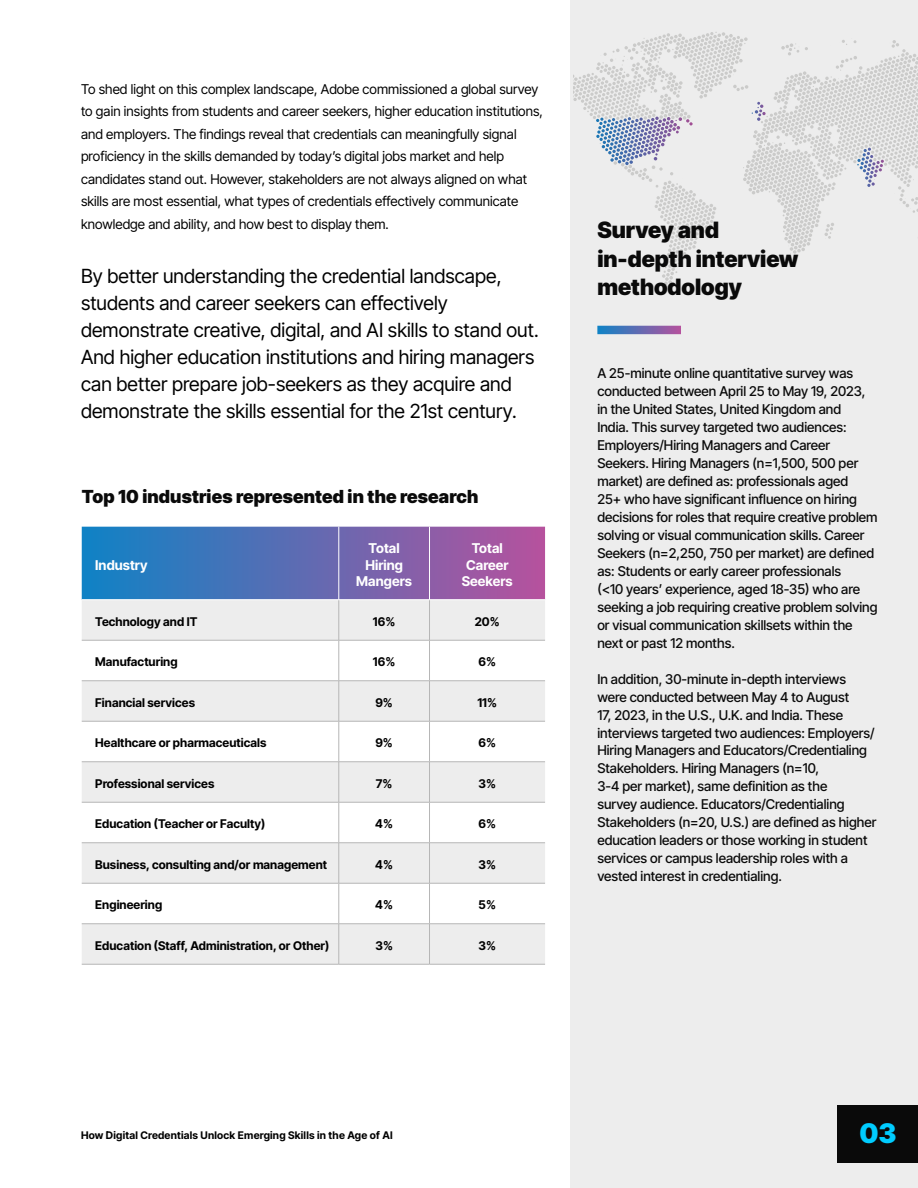
<style>
.page{position:relative;width:918px;height:1188px;background:#fff}
.page>*{position:absolute;margin:0;border:0;box-sizing:border-box;transform-origin:0 0}
.t1{font:900 27px "Inter Tight";color:#0cf}
.t2{font:900 22.5px/28.5px "Inter Tight";color:#0a0a0a}
.t3{font:19.5px/27px "Inter Tight";letter-spacing:.005em;color:#000}
.t4{font:900 18px "Inter Tight";letter-spacing:.01em;color:#0a0a0a}
.t5{font:500 13.5px/18px "Inter Tight";color:#0a0a0a}
.t6{font:13.5px/22.5px "Inter Tight";letter-spacing:.005em;color:#000}
.t7{font:700 13.5px/16.5px "Inter Tight";letter-spacing:.005em;color:#fff;text-align:center}
.t8{font:700 12px "Inter Tight";letter-spacing:.005em;color:#000}
.t9{font:700 10.5px "Inter Tight";letter-spacing:.02em;color:#000}
</style>
<div class="page">
<div style="left:570px;top:0;width:348px;height:1188px;background:#ededed"></div>
<svg style="left:573px;top:32px;width:345px;height:256px"></svg>
<svg style="left:597px;top:326px;width:84px;height:8px"></svg>
<div style="left:838px;top:1105px;width:80px;height:58px;background:#0a0a0a"></div>
<svg style="left:82px;top:527px;width:463px;height:72px;background:#626ab1"></svg>
<div style="left:82px;top:600px;width:463px;height:364px;background:#ededed"></div>
<svg style="left:82px;top:641px;width:463px;height:282px"></svg>
<hr style="left:339px;top:600px;width:1px;height:40px;background:#b6b6b6">
<hr style="left:429px;top:600px;width:1px;height:40px;background:#b6b6b6">
<hr style="left:82px;top:640px;width:257px;height:1px;background:#b6b6b6">
<hr style="left:339px;top:640px;width:91px;height:1px;background:#b6b6b6">
<hr style="left:339px;top:640px;width:1px;height:41px;background:#b6b6b6">
<hr style="left:430px;top:640px;width:115px;height:1px;background:#b6b6b6">
<hr style="left:429px;top:640px;width:1px;height:41px;background:#b6b6b6">
<hr style="left:82px;top:680px;width:257px;height:1px;background:#b6b6b6">
<hr style="left:339px;top:680px;width:91px;height:1px;background:#b6b6b6">
<hr style="left:339px;top:681px;width:1px;height:40px;background:#b6b6b6">
<hr style="left:430px;top:680px;width:115px;height:1px;background:#b6b6b6">
<hr style="left:429px;top:681px;width:1px;height:40px;background:#b6b6b6">
<hr style="left:82px;top:721px;width:257px;height:1px;background:#b6b6b6">
<hr style="left:339px;top:721px;width:91px;height:1px;background:#b6b6b6">
<hr style="left:339px;top:721px;width:1px;height:41px;background:#b6b6b6">
<hr style="left:430px;top:721px;width:115px;height:1px;background:#b6b6b6">
<hr style="left:429px;top:721px;width:1px;height:41px;background:#b6b6b6">
<hr style="left:82px;top:761px;width:257px;height:1px;background:#b6b6b6">
<hr style="left:339px;top:761px;width:91px;height:1px;background:#b6b6b6">
<hr style="left:339px;top:762px;width:1px;height:40px;background:#b6b6b6">
<hr style="left:430px;top:761px;width:115px;height:1px;background:#b6b6b6">
<hr style="left:429px;top:762px;width:1px;height:40px;background:#b6b6b6">
<hr style="left:82px;top:802px;width:257px;height:1px;background:#b6b6b6">
<hr style="left:339px;top:802px;width:91px;height:1px;background:#b6b6b6">
<hr style="left:339px;top:802px;width:1px;height:41px;background:#b6b6b6">
<hr style="left:430px;top:802px;width:115px;height:1px;background:#b6b6b6">
<hr style="left:429px;top:802px;width:1px;height:41px;background:#b6b6b6">
<hr style="left:82px;top:842px;width:257px;height:1px;background:#b6b6b6">
<hr style="left:339px;top:842px;width:91px;height:1px;background:#b6b6b6">
<hr style="left:339px;top:843px;width:1px;height:40px;background:#b6b6b6">
<hr style="left:430px;top:842px;width:115px;height:1px;background:#b6b6b6">
<hr style="left:429px;top:843px;width:1px;height:40px;background:#b6b6b6">
<hr style="left:82px;top:883px;width:257px;height:1px;background:#b6b6b6">
<hr style="left:339px;top:883px;width:91px;height:1px;background:#b6b6b6">
<hr style="left:339px;top:883px;width:1px;height:41px;background:#b6b6b6">
<hr style="left:430px;top:883px;width:115px;height:1px;background:#b6b6b6">
<hr style="left:429px;top:883px;width:1px;height:41px;background:#b6b6b6">
<hr style="left:339px;top:924px;width:1px;height:40px;background:#b6b6b6">
<hr style="left:429px;top:924px;width:1px;height:40px;background:#b6b6b6">
<hr style="left:82px;top:964px;width:257px;height:1px;background:#b6b6b6">
<hr style="left:339px;top:964px;width:91px;height:1px;background:#b6b6b6">
<hr style="left:430px;top:964px;width:115px;height:1px;background:#b6b6b6">
<hr style="left:82px;top:923px;width:257px;height:1px;background:#b6b6b6">
<hr style="left:339px;top:923px;width:91px;height:1px;background:#b6b6b6">
<hr style="left:430px;top:923px;width:115px;height:1px;background:#b6b6b6">
<hr style="left:339px;top:527px;width:1px;height:73px;background:#fff">
<hr style="left:429px;top:527px;width:1px;height:73px;background:#fff">
<p class="t6" style="left:81px;top:77px;width:464px">To shed light on this complex landscape, Adobe commissioned a global survey to gain insights from students and career seekers, higher education institutions, and employers. The findings reveal that credentials can meaningfully signal proficiency in the skills demanded by today’s digital jobs market and help candidates stand out. However, stakeholders are not always aligned on what skills are most essential, what types of credentials effectively communicate knowledge and ability, and how best to display them.</p>
<p class="t3" style="left:81px;top:262px;width:459px">By better understanding the credential landscape, students and career seekers can effectively demonstrate creative, digital, and AI skills to stand out.<br>And higher education institutions and hiring managers can better prepare job-seekers as they acquire and demonstrate the skills essential for the 21st century.</p>
<h3 class="t4" style="left:82px;top:483px;width:398px">Top 10 industries represented in the research</h3>
<p class="t7" style="left:95px;top:556px;width:54px">Industry</p>
<p class="t7" style="left:356px;top:540px;width:57px">Total<br>Hiring<br>Mangers</p>
<p class="t7" style="left:462px;top:540px;width:52px">Total<br>Career<br>Seekers</p>
<p class="t8" style="left:95px;top:612px;width:104px">Technology and IT</p>
<p class="t8" style="left:373px;top:612px;width:24px">16%</p>
<p class="t8" style="left:475px;top:612px;width:27px">20%</p>
<p class="t8" style="left:95px;top:653px;width:84px">Manufacturing</p>
<p class="t8" style="left:373px;top:653px;width:24px">16%</p>
<p class="t8" style="left:479px;top:653px;width:19px">6%</p>
<p class="t8" style="left:95px;top:693px;width:101px">Financial services</p>
<p class="t8" style="left:375px;top:693px;width:19px">9%</p>
<p class="t8" style="left:477px;top:693px;width:21px">11%</p>
<p class="t8" style="left:95px;top:734px;width:173px">Healthcare or pharmaceuticals</p>
<p class="t8" style="left:375px;top:734px;width:19px">9%</p>
<p class="t8" style="left:479px;top:734px;width:19px">6%</p>
<p class="t8" style="left:95px;top:774px;width:121px">Professional services</p>
<p class="t8" style="left:376px;top:774px;width:18px">7%</p>
<p class="t8" style="left:479px;top:774px;width:19px">3%</p>
<p class="t8" style="left:95px;top:815px;width:172px">Education (Teacher or Faculty)</p>
<p class="t8" style="left:375px;top:815px;width:19px">4%</p>
<p class="t8" style="left:479px;top:815px;width:19px">6%</p>
<p class="t8" style="left:95px;top:855px;width:233px">Business, consulting and/or management</p>
<p class="t8" style="left:375px;top:855px;width:19px">4%</p>
<p class="t8" style="left:479px;top:855px;width:19px">3%</p>
<p class="t8" style="left:95px;top:896px;width:69px">Engineering</p>
<p class="t8" style="left:375px;top:896px;width:19px">4%</p>
<p class="t8" style="left:479px;top:896px;width:19px">5%</p>
<p class="t8" style="left:95px;top:936px;width:235px">Education (Staff, Administration, or Other)</p>
<p class="t8" style="left:375px;top:936px;width:19px">3%</p>
<p class="t8" style="left:479px;top:936px;width:19px">3%</p>
<h2 class="t2" style="left:597px;top:215px;width:203px">Survey and in-depth interview methodology</h2>
<p class="t5" style="left:597px;top:363px;width:282px">A 25-minute online quantitative survey was conducted between April 25 to May 19, 2023, in the United States, United Kingdom and<br>India. This survey targeted two audiences:<br>Employers/Hiring Managers and Career Seekers. Hiring Managers (n=1,500, 500 per market) are defined as: professionals aged<br>25+ who have significant influence on hiring decisions for roles that require creative problem solving or visual communication skills. Career Seekers (n=2,250, 750 per market) are defined as: Students or early career professionals<br>(&lt;10 years’ experience, aged 18-35) who are seeking a job requiring creative problem solving or visual communication skillsets within the next or past 12 months.</p>
<p class="t5" style="left:597px;top:669px;width:280px">In addition, 30-minute in-depth interviews were conducted between May 4 to August<br>17, 2023, in the U.S., U.K. and India. These interviews targeted two audiences: Employers/ Hiring Managers and Educators/Credentialing Stakeholders. Hiring Managers (n=10,<br>3-4 per market), same definition as the<br>survey audience. Educators/Credentialing Stakeholders (n=20, U.S.) are defined as higher education leaders or those working in student services or campus leadership roles with a vested interest in credentialing.</p>
<p class="t9" style="left:81px;top:1127px;width:313px">How Digital Credentials Unlock Emerging Skills in the Age of AI</p>
<h1 class="t1" style="left:859px;top:1112px;width:38px">03</h1>
</div>
